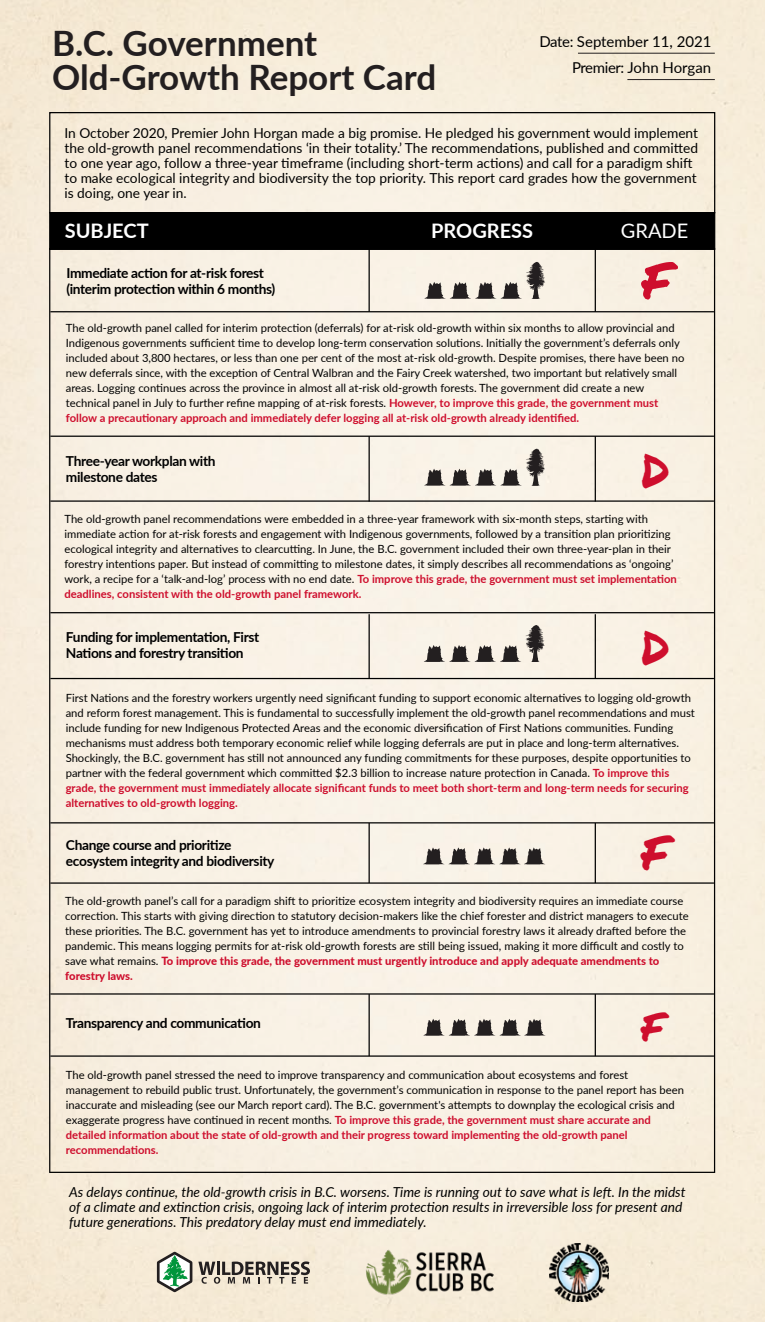
<style>
.page{position:relative;width:765px;height:1322px;background:#fff}
.page>*{position:absolute;margin:0;border:0;box-sizing:border-box;transform-origin:0 0}
.t1{font:50.62px "Permanent Marker";color:#ce0e2d}
.t2{font:47.25px "Permanent Marker";color:#ce0e2d}
.t3{font:700 35px/33.2px "Lato";color:#231f20}
.t4{font:700 20px "Lato";color:#fff}
.t5{font:20px "Lato";color:#fff}
.t6{font:15px/25.5px "Lato";color:#000;text-align:right}
.t7{font:13.75px/15px "Lato";color:#000}
.t8{font:italic 13.75px/15px "Lato";color:#000}
.t9{font:700 13.75px/16.5px "Lato";letter-spacing:-.025em;color:#000}
.t10{font:11.25px/15px "Lato";color:#000}
.s1{font-weight:700;color:#ce0e2d}
.s2{font-weight:800;color:#ce0e2d}
</style>
<div class="page">
<img style="left:0;top:0;width:765px;height:1322px">
<div style="left:49px;top:250px;width:666px;height:923px;background:#f8f1e5"></div>
<div style="left:49px;top:212px;width:666px;height:38px;background:#000"></div>
<hr style="left:578px;top:53px;width:137px;height:1px;background:#231f20">
<hr style="left:627px;top:79px;width:88px;height:1px;background:#231f20">
<svg style="left:424px;top:262px;width:121px;height:37px;background:#c0bab1"></svg>
<svg style="left:423px;top:1019px;width:123px;height:17px;background:#8e8882"></svg>
<svg style="left:198px;top:1261px;width:112px;height:23px;background:#a39b8f"></svg>
<svg style="left:157px;top:1252px;width:35px;height:40px"></svg>
<img style="left:550px;top:1243px;width:58px;height:58px">
<img style="left:350px;top:1236px;width:160px;height:72px">
<hr style="left:50px;top:311px;width:664px;height:1px;background:#000">
<hr style="left:369px;top:213px;width:1px;height:99px;background:#000">
<hr style="left:595px;top:213px;width:1px;height:99px;background:#000">
<hr style="left:50px;top:436px;width:664px;height:1px;background:#000">
<hr style="left:50px;top:500px;width:664px;height:2px;background:#000">
<hr style="left:369px;top:436px;width:1px;height:66px;background:#000">
<hr style="left:595px;top:436px;width:1px;height:66px;background:#000">
<hr style="left:50px;top:612px;width:664px;height:1px;background:#000">
<hr style="left:50px;top:678px;width:664px;height:1px;background:#000">
<hr style="left:369px;top:614px;width:1px;height:64px;background:#000">
<hr style="left:595px;top:614px;width:1px;height:64px;background:#000">
<hr style="left:50px;top:993px;width:664px;height:2px;background:#000">
<hr style="left:50px;top:1055px;width:664px;height:2px;background:#000">
<hr style="left:369px;top:994px;width:1px;height:62px;background:#000">
<hr style="left:595px;top:994px;width:1px;height:62px;background:#000">
<div style="left:49px;top:112px;width:666px;height:101px;border:1px solid #000"></div>
<svg style="left:423px;top:847px;width:122px;height:17px;background:#918b86"></svg>
<hr style="left:50px;top:822px;width:664px;height:1px;background:#000">
<hr style="left:50px;top:882px;width:664px;height:2px;background:#000">
<hr style="left:369px;top:823px;width:1px;height:60px;background:#000">
<hr style="left:595px;top:823px;width:1px;height:60px;background:#000">
<svg style="left:424px;top:449px;width:121px;height:37px;background:#c0bab3"></svg>
<svg style="left:424px;top:625px;width:121px;height:37px;background:#c0bab2"></svg>
<h3 class="t3" style="left:52px;top:25px;width:386px">B.C. Government<br>Old-Growth Report Card</h3>
<h3 class="t6" style="left:539px;top:28px;width:174px">Date: September 11, 2021<br>Premier: John Horgan</h3>
<p class="t7" style="left:64px;top:125px;width:635px">In October 2020, Premier John Horgan made a big promise. He pledged his government would implement the old-growth panel recommendations ‘in their totality.’ The recommendations, published and committed to one year ago, follow a three-year timeframe (including short-term actions) and call for a paradigm shift to make ecological integrity and biodiversity the top priority. This report card grades how the government is doing, one year in.</p>
<h3 class="t4" style="left:65px;top:216px;width:85px">SUBJECT</h3>
<h3 class="t4" style="left:431px;top:216px;width:104px">PROGRESS</h3>
<h3 class="t5" style="left:621px;top:216px;width:69px">GRADE</h3>
<h1 class="t1" style="left:642px;top:243px;width:31px">F</h1>
<p class="t9" style="left:66px;top:264px;width:210px">Immediate action for at-risk forest (interim protection within 6 months)</p>
<p class="t10" style="left:66px;top:320px;width:620px">The old-growth panel called for interim protection (deferrals) for at-risk old-growth within six months to allow provincial and Indigenous governments sufficient time to develop long-term conservation solutions. Initially the government’s deferrals only included about 3,800 hectares, or less than one per cent of the most at-risk old-growth. Despite promises, there have been no new deferrals since, with the exception of Central Walbran and the Fairy Creek watershed, two important but relatively small areas. Logging continues across the province in almost all at-risk old-growth forests. The government did create a new technical panel in July to further refine mapping of at-risk forests. <span class="s1">However, to improve this grade, the government must follow a precautionary approach and immediately defer logging all at-risk old-growth already identified.</span></p>
<h2 class="t2" style="left:642px;top:435px;width:29px">D</h2>
<p class="t9" style="left:66px;top:452px;width:151px">Three-year workplan with milestone dates</p>
<p class="t10" style="left:64px;top:511px;width:614px">The old-growth panel recommendations were embedded in a three-year framework with six-month steps, starting with immediate action for at-risk forests and engagement with Indigenous governments, followed by a transition plan prioritizing ecological integrity and alternatives to clearcutting. In June, the B.C. government included their own three-year-plan in their forestry intentions paper. But instead of committing to milestone dates, it simply describes all recommendations as ‘ongoing’ work, a recipe for a ‘talk-and-log’ process with no end date. <span class="s1">To improve this grade, the government must set implementation deadlines, consistent with the old-growth panel framework.</span></p>
<h2 class="t2" style="left:642px;top:612px;width:29px">D</h2>
<p class="t9" style="left:66px;top:628px;width:195px">Funding for implementation, First<br>Nations and forestry transition</p>
<p class="t10" style="left:66px;top:690px;width:631px">First Nations and the forestry workers urgently need significant funding to support economic alternatives to logging old-growth and reform forest management. This is fundamental to successfully implement the old-growth panel recommendations and must include funding for new Indigenous Protected Areas and the economic diversification of First Nations communities. Funding mechanisms must address both temporary economic relief while logging deferrals are put in place and long-term alternatives.<br>Shockingly, the B.C. government has still not announced any funding commitments for these purposes, despite opportunities to partner with the federal government which committed $2.3 billion to increase nature protection in Canada. <span class="s1">To improve this grade, the government must immediately allocate significant funds to meet both short-term and long-term needs for securing alternatives to old-growth logging.</span></p>
<h2 class="t2" style="left:642px;top:817px;width:29px">F</h2>
<p class="t9" style="left:66px;top:836px;width:210px">Change course and prioritize ecosystem integrity and biodiversity</p>
<p class="t10" style="left:65px;top:893px;width:625px">The old-growth panel’s call for a paradigm shift to prioritize ecosystem integrity and biodiversity requires an immediate course correction. This starts with giving direction to statutory decision-makers like the chief forester and district managers to execute these priorities. The B.C. government has yet to introduce amendments to provincial forestry laws it already drafted before the pandemic. This means logging permits for at-risk old-growth forests are still being issued, making it more difficult and costly to save what remains. <span class="s2">To improve this grade, the government must urgently introduce and apply adequate amendments to forestry laws.</span></p>
<p class="t9" style="left:66px;top:1014px;width:197px">Transparency and communication</p>
<h2 class="t2" style="left:642px;top:989px;width:23px">f</h2>
<p class="t10" style="left:66px;top:1067px;width:620px">The old-growth panel stressed the need to improve transparency and communication about ecosystems and forest management to rebuild public trust. Unfortunately, the government’s communication in response to the panel report has been inaccurate and misleading (see our March report card). The B.C. government's attempts to downplay the ecological crisis and exaggerate progress have continued in recent months. <span class="s1">To improve this grade, the government must share accurate and detailed information about the state of old-growth and their progress toward implementing the old-growth panel recommendations.</span></p>
<p class="t8" style="left:69px;top:1183px;width:618px">As delays continue, the old-growth crisis in B.C. worsens. Time is running out to save what is left. In the midst of a climate and extinction crisis, ongoing lack of interim protection results in irreversible loss for present and future generations. This predatory delay must end immediately.</p>
</div>
